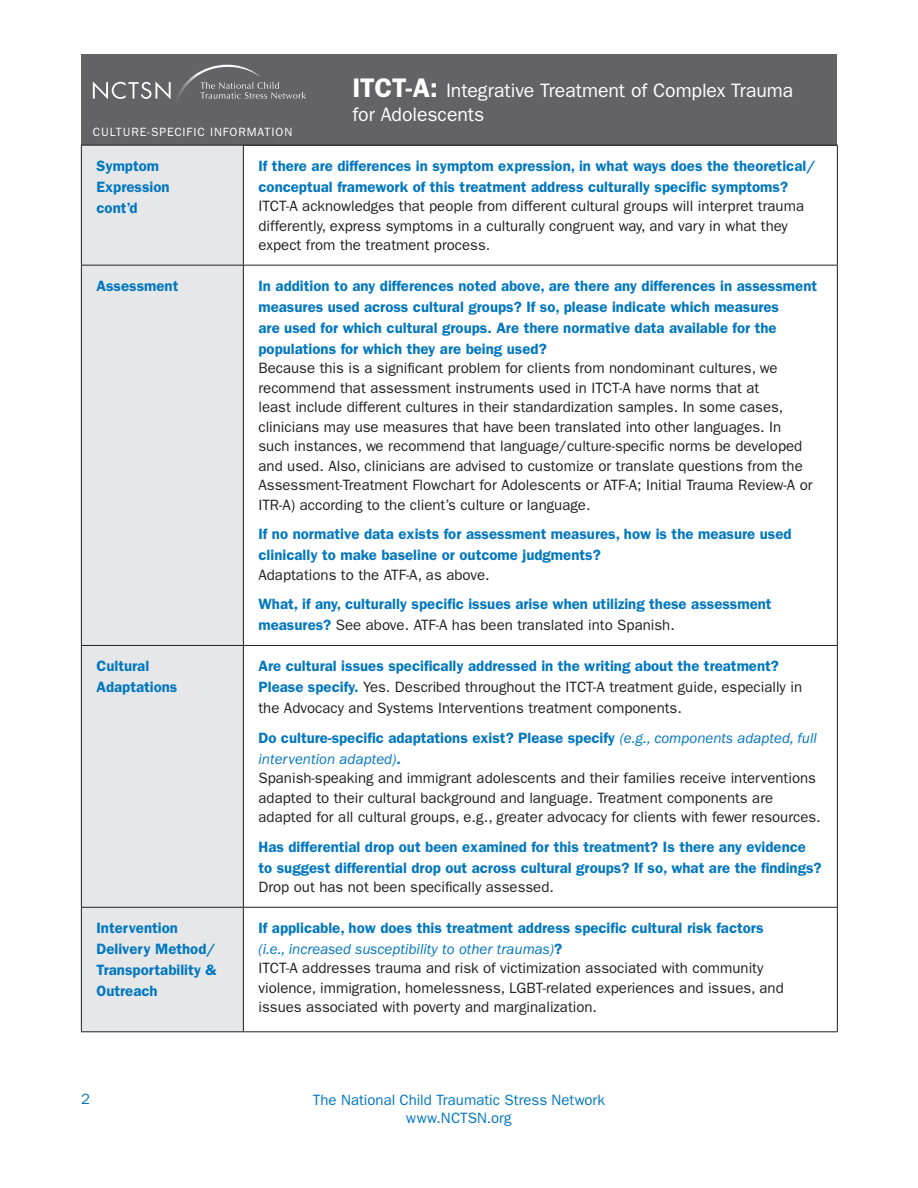
<style>
.page{position:relative;width:918px;height:1188px;background:#fff}
.page>*{position:absolute;margin:0;border:0;box-sizing:border-box;transform-origin:0 0}
.t1{font:19.5px/24px "ITC Franklin Gothic Std";letter-spacing:-.005em;color:#fff}
.Body_Paragraphs{font:15px/19.5px "ITC Franklin Gothic Std";color:#231f20}
.Body_Paragraphs-2{font:600 15px/21px "ITC Franklin Gothic Std";color:#0077c0}
.Page_number{font:15px/18px "ITC Franklin Gothic Std";color:#0077c0;text-align:center}
.t2{font:12px "ITC Franklin Gothic Std";letter-spacing:.075em;color:#fff}
.s1{font-weight:600;font-size:27px}
.s2{font-weight:400;color:#231f20}
.s3{font-weight:600;color:#0077c0}
.s4{font-weight:400;font-style:italic}
</style>
<div class="page">
<div style="left:81px;top:54px;width:756px;height:92px;background:#636366"></div>
<svg style="left:93px;top:64px;width:213px;height:36px"></svg>
<div style="left:82px;top:146px;width:161px;height:885px;background:#e6e7e9"></div>
<hr style="left:81px;top:145px;width:162px;height:1px;background:#231f20">
<hr style="left:81px;top:145px;width:1px;height:120px;background:#231f20">
<hr style="left:243px;top:145px;width:595px;height:1px;background:#231f20">
<hr style="left:243px;top:145px;width:1px;height:120px;background:#231f20">
<hr style="left:837px;top:145px;width:1px;height:120px;background:#231f20">
<hr style="left:81px;top:265px;width:162px;height:1px;background:#231f20">
<hr style="left:81px;top:266px;width:1px;height:379px;background:#231f20">
<hr style="left:243px;top:265px;width:595px;height:1px;background:#231f20">
<hr style="left:243px;top:266px;width:1px;height:379px;background:#231f20">
<hr style="left:837px;top:266px;width:1px;height:379px;background:#231f20">
<hr style="left:81px;top:645px;width:162px;height:1px;background:#231f20">
<hr style="left:81px;top:646px;width:1px;height:261px;background:#231f20">
<hr style="left:243px;top:645px;width:595px;height:1px;background:#231f20">
<hr style="left:243px;top:646px;width:1px;height:261px;background:#231f20">
<hr style="left:837px;top:646px;width:1px;height:261px;background:#231f20">
<hr style="left:81px;top:907px;width:162px;height:1px;background:#231f20">
<hr style="left:81px;top:908px;width:1px;height:123px;background:#231f20">
<hr style="left:243px;top:907px;width:595px;height:1px;background:#231f20">
<hr style="left:243px;top:908px;width:1px;height:123px;background:#231f20">
<hr style="left:837px;top:908px;width:1px;height:123px;background:#231f20">
<hr style="left:81px;top:1031px;width:162px;height:1px;background:#231f20">
<hr style="left:243px;top:1031px;width:595px;height:1px;background:#231f20">
<h1 class="t1" style="left:352px;top:79px;width:442px"><span class="s1">ITCT-A:</span> Integrative Treatment of Complex Trauma for Adolescents</h1>
<p class="t2" style="left:93px;top:125px;width:201px">CULTURE-SPECIFIC INFORMATION</p>
<p class="Body_Paragraphs-2" style="left:96px;top:155px;width:75px">Symptom<br>Expression cont’d</p>
<p class="Body_Paragraphs-2" style="left:258px;top:155px;width:558px">If there are differences in symptom expression, in what ways does the theoretical/ conceptual framework of this treatment address culturally specific symptoms?</p>
<p class="Body_Paragraphs" style="left:258px;top:196px;width:547px">ITCT-A acknowledges that people from different cultural groups will interpret trauma differently, express symptoms in a culturally congruent way, and vary in what they expect from the treatment process.</p>
<p class="Body_Paragraphs-2" style="left:96px;top:275px;width:83px">Assessment</p>
<p class="Body_Paragraphs-2" style="left:258px;top:275px;width:560px">In addition to any differences noted above, are there any differences in assessment measures used across cultural groups? If so, please indicate which measures<br>are used for which cultural groups. Are there normative data available for the populations for which they are being used?</p>
<p class="Body_Paragraphs" style="left:258px;top:358px;width:556px">Because this is a significant problem for clients from nondominant cultures, we recommend that assessment instruments used in ITCT-A have norms that at<br>least include different cultures in their standardization samples. In some cases, clinicians may use measures that have been translated into other languages. In such instances, we recommend that language/culture-specific norms be developed and used. Also, clinicians are advised to customize or translate questions from the Assessment-Treatment Flowchart for Adolescents or ATF-A; Initial Trauma Review-A or ITR-A) according to the client’s culture or language.</p>
<p class="Body_Paragraphs-2" style="left:258px;top:524px;width:535px">If no normative data exists for assessment measures, how is the measure used clinically to make baseline or outcome judgments?</p>
<p class="Body_Paragraphs" style="left:258px;top:565px;width:233px">Adaptations to the ATF-A, as above.</p>
<p class="Body_Paragraphs-2" style="left:258px;top:594px;width:515px">What, if any, culturally specific issues arise when utilizing these assessment measures? <span class="s2">See above. ATF-A has been translated into Spanish.</span></p>
<p class="Body_Paragraphs-2" style="left:96px;top:655px;width:82px">Cultural<br>Adaptations</p>
<p class="Body_Paragraphs" style="left:258px;top:655px;width:545px;line-height:21px"><span class="s3">Are cultural issues specifically addressed in the writing about the treatment?<br>Please specify.</span> Yes. Described throughout the ITCT-A treatment guide, especially in the Advocacy and Systems Interventions treatment components.</p>
<p class="Body_Paragraphs-2" style="left:258px;top:727px;width:560px">Do culture-specific adaptations exist? Please specify <span class="s4">(e.g., components adapted, full intervention adapted)</span>.</p>
<p class="Body_Paragraphs" style="left:258px;top:768px;width:564px">Spanish-speaking and immigrant adolescents and their families receive interventions adapted to their cultural background and language. Treatment components are adapted for all cultural groups, e.g., greater advocacy for clients with fewer resources.</p>
<p class="Body_Paragraphs-2" style="left:258px;top:836px;width:565px">Has differential drop out been examined for this treatment? Is there any evidence to suggest differential drop out across cultural groups? If so, what are the findings?</p>
<p class="Body_Paragraphs" style="left:258px;top:877px;width:297px">Drop out has not been specifically assessed.</p>
<p class="Body_Paragraphs-2" style="left:96px;top:917px;width:121px">Intervention<br>Delivery Method/<br>Transportability &amp;<br>Outreach</p>
<p class="Body_Paragraphs-2" style="left:258px;top:917px;width:507px">If applicable, how does this treatment address specific cultural risk factors <span class="s4">(i.e., increased susceptibility to other traumas)</span>?</p>
<p class="Body_Paragraphs" style="left:258px;top:958px;width:527px">ITCT-A addresses trauma and risk of victimization associated with community violence, immigration, homelessness, LGBT-related experiences and issues, and issues associated with poverty and marginalization.</p>
<p class="Page_number" style="left:81px;top:1090px;width:10px">2</p>
<p class="Page_number" style="left:313px;top:1091px;width:294px">The National Child Traumatic Stress Network www.NCTSN.org</p>
</div>
